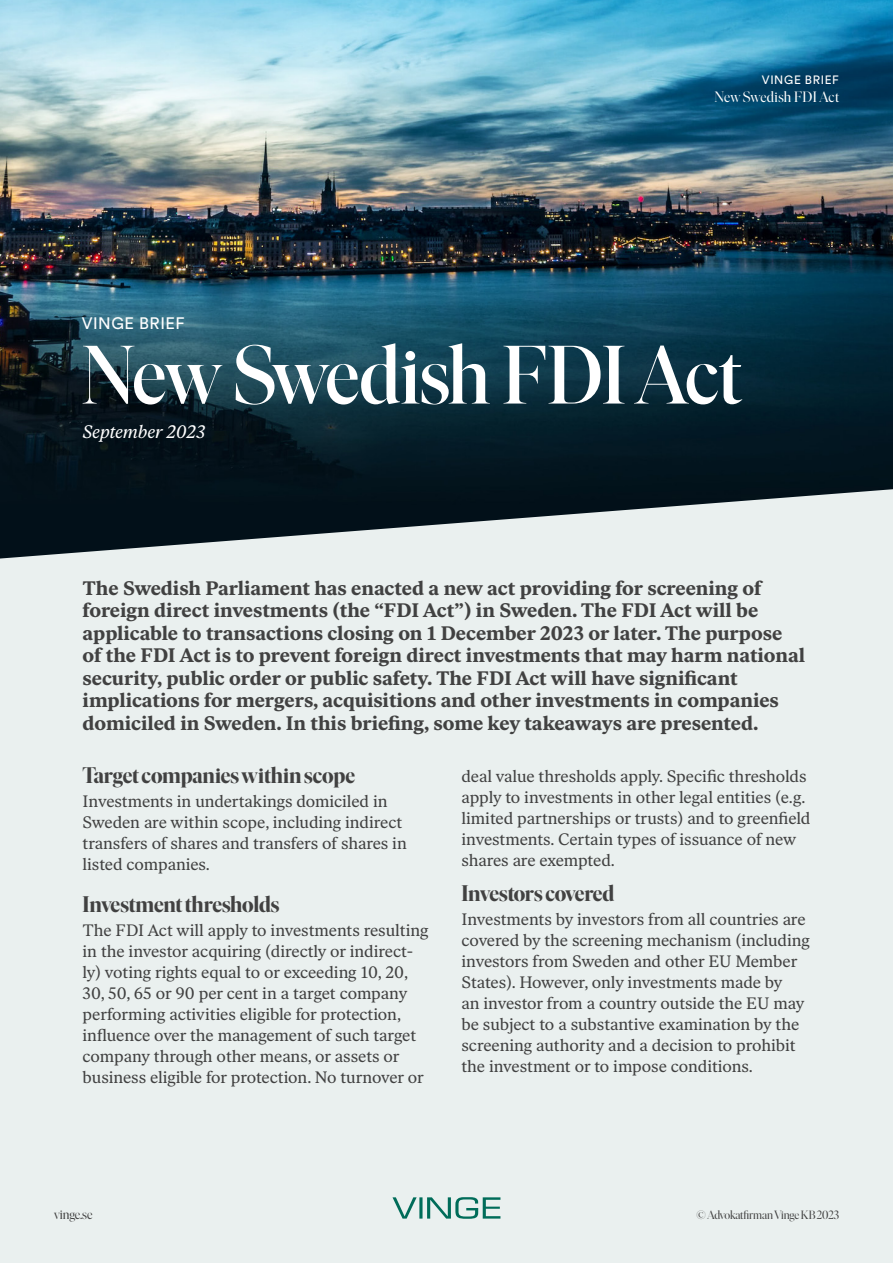
<style>
.page{position:relative;width:893px;height:1263px;background:#eaf0ef}
.page>*{position:absolute;margin:0;border:0;box-sizing:border-box;transform-origin:0 0}
.Rubrik_1{font:82.5px "Vinge Solid";letter-spacing:-.01em;color:#fff}
.Underrubrik_Vinge_Brief{font:700 22.5px "Vinge";letter-spacing:-.01em;color:#414141}
.Rubrik_1-2{font:700 19.5px/22.5px "Vinge Text";letter-spacing:-.005em;color:#414141}
.Rubrik_1-3{font:18px "Vinge Text Dynamic";color:#fff}
.Brödtext{font:16.5px/21px "Vinge Text Original";letter-spacing:-.005em;color:#414141}
.Rubrik_1-4{font:16.5px/21px "Vinge Text Original";letter-spacing:-.005em;color:#414141}
.Rubrik_1-5{font:16.5px "Circular Pro";letter-spacing:.03em;color:#fff}
.t1{font:15px "Vinge Original";letter-spacing:.015em;color:#fff}
.t2{font:13.5px "Vinge Original";letter-spacing:-.005em;color:#414141}
.t3{font:12px "Vinge Original";letter-spacing:-.015em;color:#414141}
.t4{font:12px "Circular Pro";letter-spacing:.055em;color:#fff}
</style>
<div class="page">
<img style="left:0;top:0;width:893px;height:558px">
<svg style="left:392px;top:1197px;width:108px;height:22px"></svg>
<p class="Rubrik_1-5" style="left:82px;top:312px;width:104px">VINGE BRIEF</p>
<p class="t4" style="left:762px;top:72px;width:79px">VINGE BRIEF</p>
<p class="t1" style="left:714px;top:89px;width:126px">New Swedish FDI Act</p>
<p class="Rubrik_1" style="left:82px;top:332px;width:661px">New Swedish FDI Act</p>
<p class="Rubrik_1-3" style="left:82px;top:421px;width:124px">September 2023</p>
<p class="Rubrik_1-2" style="left:83px;top:577px;width:680px">The Swedish Parliament has enacted a new act providing for screening of</p>
<p class="Rubrik_1-2" style="left:83px;top:599px;width:724px">foreign direct investments (the “FDI Act”) in Sweden. The FDI Act will be applicable to transactions closing on 1 December 2023 or later. The purpose of the FDI Act is to prevent foreign direct investments that may harm national security, public order or public safety. The FDI Act will have significant</p>
<p class="Rubrik_1-2" style="left:83px;top:689px;width:698px">implications for mergers, acquisitions and other investments in companies domiciled in Sweden. In this briefing, some key takeaways are presented.</p>
<p class="Underrubrik_Vinge_Brief" style="left:83px;top:763px;width:274px">Target companies within scope</p>
<p class="Brödtext" style="left:83px;top:791px;width:326px">Investments in undertakings domiciled in Sweden are within scope, including indirect transfers of shares and transfers of shares in listed companies.</p>
<p class="Underrubrik_Vinge_Brief" style="left:83px;top:892px;width:198px">Investment thresholds</p>
<p class="Brödtext" style="left:83px;top:920px;width:347px">The FDI Act will apply to investments resulting in the investor acquiring (directly or indirect&shy;ly) voting rights equal to or exceeding 10, 20, 30, 50, 65 or 90 per cent in a target company performing activities eligible for protection, influence over the management of such target company through other means, or assets or business eligible for protection. No turnover or</p>
<p class="Brödtext" style="left:461px;top:765px;width:350px">deal value thresholds apply. Specific thresholds apply to investments in other legal entities (e.g. limited partnerships or trusts) and to greenfield investments. Certain types of issuance of new shares are exempted.</p>
<p class="Underrubrik_Vinge_Brief" style="left:461px;top:881px;width:154px">Investors covered</p>
<p class="Rubrik_1-4" style="left:461px;top:909px;width:350px">Investments by investors from all countries are covered by the screening mechanism (including investors from Sweden and other EU Member States). However, only investments made by<br>an investor from a country outside the EU may be subject to a substantive examination by the screening authority and a decision to prohibit the investment or to impose conditions.</p>
<p class="t2" style="left:54px;top:1207px;width:40px">vinge.se</p>
<p class="t3" style="left:697px;top:1209px;width:144px">© Advokatfirman Vinge KB 2023</p>
</div>
